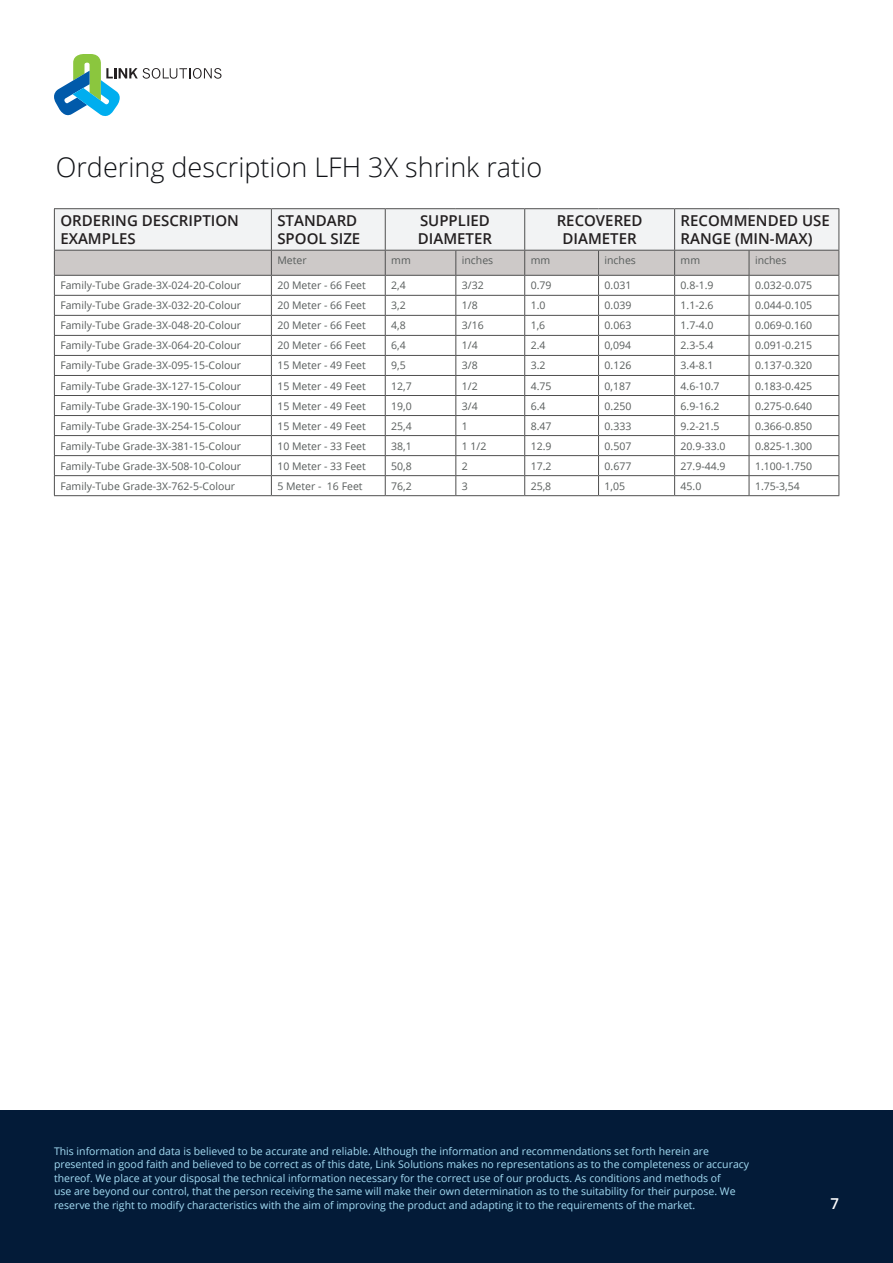
<style>
.page{position:relative;width:893px;height:1263px;background:#fff}
.page>*{position:absolute;margin:0;border:0;box-sizing:border-box;transform-origin:0 0}
.t1{font:300 27px "Open Sans";color:#101216}
.t2{font:600 15px/18px "Open Sans";color:#231f20}
.t3{font:600 15px "Open Sans";color:#fff}
.t4{font:10.5px "Open Sans";color:#575c5b}
.t5{font:10.5px/13.5px "Open Sans";color:#a5def6}
</style>
<div class="page">
<svg style="left:54px;top:209px;width:785px;height:286px"></svg>
<hr style="left:54px;top:495px;width:217px;height:1px;background:#4f4f4f">
<hr style="left:271px;top:495px;width:114px;height:1px;background:#4f4f4f">
<hr style="left:385px;top:495px;width:71px;height:1px;background:#4f4f4f">
<hr style="left:456px;top:495px;width:69px;height:1px;background:#4f4f4f">
<hr style="left:525px;top:495px;width:73px;height:1px;background:#4f4f4f">
<hr style="left:598px;top:495px;width:77px;height:1px;background:#4f4f4f">
<hr style="left:675px;top:495px;width:74px;height:1px;background:#4f4f4f">
<hr style="left:749px;top:495px;width:90px;height:1px;background:#4f4f4f">
<hr style="left:54px;top:208px;width:217px;height:1px;background:#4f4f4f">
<hr style="left:54px;top:209px;width:1px;height:41px;background:#4f4f4f">
<hr style="left:271px;top:208px;width:114px;height:1px;background:#4f4f4f">
<hr style="left:271px;top:209px;width:1px;height:41px;background:#4f4f4f">
<hr style="left:385px;top:208px;width:71px;height:1px;background:#4f4f4f">
<hr style="left:385px;top:209px;width:1px;height:41px;background:#4f4f4f">
<hr style="left:456px;top:208px;width:69px;height:1px;background:#4f4f4f">
<hr style="left:525px;top:208px;width:73px;height:1px;background:#4f4f4f">
<hr style="left:524px;top:209px;width:1px;height:41px;background:#4f4f4f">
<hr style="left:598px;top:208px;width:77px;height:1px;background:#4f4f4f">
<hr style="left:675px;top:208px;width:74px;height:1px;background:#4f4f4f">
<hr style="left:674px;top:209px;width:1px;height:41px;background:#4f4f4f">
<hr style="left:749px;top:208px;width:90px;height:1px;background:#4f4f4f">
<hr style="left:838px;top:209px;width:1px;height:41px;background:#4f4f4f">
<hr style="left:54px;top:250px;width:217px;height:1px;background:#4f4f4f">
<hr style="left:271px;top:250px;width:114px;height:1px;background:#4f4f4f">
<hr style="left:385px;top:250px;width:71px;height:1px;background:#4f4f4f">
<hr style="left:456px;top:250px;width:69px;height:1px;background:#4f4f4f">
<hr style="left:525px;top:250px;width:73px;height:1px;background:#4f4f4f">
<hr style="left:598px;top:250px;width:77px;height:1px;background:#4f4f4f">
<hr style="left:675px;top:250px;width:74px;height:1px;background:#4f4f4f">
<hr style="left:749px;top:250px;width:90px;height:1px;background:#4f4f4f">
<hr style="left:271px;top:275px;width:114px;height:1px;background:#4f4f4f">
<hr style="left:271px;top:295px;width:114px;height:1px;background:#4f4f4f">
<div style="left:0;top:1111px;width:893px;height:152px;background:#031b38"></div>
<svg style="left:54px;top:54px;width:167px;height:62px"></svg>
<p class="t1" style="left:56px;top:148px;width:488px">Ordering description LFH 3X shrink ratio</p>
<p class="t2" style="left:60px;top:211px;width:180px">ORDERING DESCRIPTION</p>
<p class="t2" style="left:60px;top:229px;width:77px">EXAMPLES</p>
<p class="t2" style="left:418px;top:211px;width:76px">SUPPLIED<br>DIAMETER</p>
<p class="t2" style="left:557px;top:211px;width:87px;text-align:center">RECOVERED<br>DIAMETER</p>
<p class="t2" style="left:681px;top:211px;width:151px">RECOMMENDED USE<br>RANGE (MIN-MAX)</p>
<p class="t2" style="left:277px;top:211px;width:81px">STANDARD</p>
<p class="t2" style="left:277px;top:229px;width:84px">SPOOL SIZE</p>
<p class="t4" style="left:277px;top:253px;width:31px">Meter</p>
<p class="t4" style="left:391px;top:253px;width:21px">mm</p>
<p class="t4" style="left:462px;top:253px;width:33px">inches</p>
<p class="t4" style="left:531px;top:253px;width:21px">mm</p>
<p class="t4" style="left:604px;top:253px;width:33px">inches</p>
<p class="t4" style="left:681px;top:253px;width:21px">mm</p>
<p class="t4" style="left:755px;top:253px;width:33px">inches</p>
<p class="t4" style="left:60px;top:278px;width:182px">Family-Tube Grade-3X-024-20-Colour</p>
<p class="t4" style="left:277px;top:278px;width:90px">20 Meter - 66 Feet</p>
<p class="t4" style="left:391px;top:278px;width:16px">2,4</p>
<p class="t4" style="left:462px;top:278px;width:23px">3/32</p>
<p class="t4" style="left:531px;top:278px;width:22px">0.79</p>
<p class="t4" style="left:604px;top:278px;width:28px">0.031</p>
<p class="t4" style="left:681px;top:278px;width:34px">0.8-1.9</p>
<p class="t4" style="left:755px;top:278px;width:59px">0.032-0.075</p>
<p class="t4" style="left:60px;top:298px;width:182px">Family-Tube Grade-3X-032-20-Colour</p>
<p class="t4" style="left:277px;top:298px;width:90px">20 Meter - 66 Feet</p>
<p class="t4" style="left:391px;top:298px;width:16px">3,2</p>
<p class="t4" style="left:462px;top:298px;width:17px">1/8</p>
<p class="t4" style="left:531px;top:298px;width:16px">1.0</p>
<p class="t4" style="left:604px;top:298px;width:28px">0.039</p>
<p class="t4" style="left:681px;top:298px;width:34px">1.1-2.6</p>
<p class="t4" style="left:755px;top:298px;width:59px">0.044-0.105</p>
<p class="t4" style="left:60px;top:318px;width:182px">Family-Tube Grade-3X-048-20-Colour</p>
<p class="t4" style="left:277px;top:318px;width:90px">20 Meter - 66 Feet</p>
<p class="t4" style="left:391px;top:318px;width:16px">4,8</p>
<p class="t4" style="left:462px;top:318px;width:23px">3/16</p>
<p class="t4" style="left:531px;top:318px;width:16px">1,6</p>
<p class="t4" style="left:604px;top:318px;width:28px">0.063</p>
<p class="t4" style="left:681px;top:318px;width:34px">1.7-4.0</p>
<p class="t4" style="left:755px;top:318px;width:59px">0.069-0.160</p>
<p class="t4" style="left:60px;top:338px;width:182px">Family-Tube Grade-3X-064-20-Colour</p>
<p class="t4" style="left:277px;top:338px;width:90px">20 Meter - 66 Feet</p>
<p class="t4" style="left:391px;top:338px;width:16px">6,4</p>
<p class="t4" style="left:462px;top:338px;width:17px">1/4</p>
<p class="t4" style="left:531px;top:338px;width:16px">2.4</p>
<p class="t4" style="left:604px;top:338px;width:28px">0,094</p>
<p class="t4" style="left:681px;top:338px;width:34px">2.3-5.4</p>
<p class="t4" style="left:755px;top:338px;width:59px">0.091-0.215</p>
<p class="t4" style="left:60px;top:358px;width:182px">Family-Tube Grade-3X-095-15-Colour</p>
<p class="t4" style="left:277px;top:358px;width:90px">15 Meter - 49 Feet</p>
<p class="t4" style="left:391px;top:358px;width:16px">9,5</p>
<p class="t4" style="left:462px;top:358px;width:17px">3/8</p>
<p class="t4" style="left:531px;top:358px;width:16px">3.2</p>
<p class="t4" style="left:604px;top:358px;width:28px">0.126</p>
<p class="t4" style="left:681px;top:358px;width:34px">3.4-8.1</p>
<p class="t4" style="left:755px;top:358px;width:59px">0.137-0.320</p>
<p class="t4" style="left:60px;top:378px;width:182px">Family-Tube Grade-3X-127-15-Colour</p>
<p class="t4" style="left:277px;top:378px;width:90px">15 Meter - 49 Feet</p>
<p class="t4" style="left:391px;top:378px;width:22px">12,7</p>
<p class="t4" style="left:462px;top:378px;width:17px">1/2</p>
<p class="t4" style="left:531px;top:378px;width:22px">4.75</p>
<p class="t4" style="left:604px;top:378px;width:28px">0,187</p>
<p class="t4" style="left:681px;top:378px;width:40px">4.6-10.7</p>
<p class="t4" style="left:755px;top:378px;width:59px">0.183-0.425</p>
<p class="t4" style="left:60px;top:398px;width:182px">Family-Tube Grade-3X-190-15-Colour</p>
<p class="t4" style="left:277px;top:398px;width:90px">15 Meter - 49 Feet</p>
<p class="t4" style="left:391px;top:398px;width:22px">19,0</p>
<p class="t4" style="left:462px;top:398px;width:17px">3/4</p>
<p class="t4" style="left:531px;top:398px;width:16px">6.4</p>
<p class="t4" style="left:604px;top:398px;width:28px">0.250</p>
<p class="t4" style="left:681px;top:398px;width:40px">6.9-16.2</p>
<p class="t4" style="left:755px;top:398px;width:59px">0.275-0.640</p>
<p class="t4" style="left:60px;top:419px;width:182px">Family-Tube Grade-3X-254-15-Colour</p>
<p class="t4" style="left:277px;top:419px;width:90px">15 Meter - 49 Feet</p>
<p class="t4" style="left:391px;top:419px;width:22px">25,4</p>
<p class="t4" style="left:462px;top:419px;width:8px">1</p>
<p class="t4" style="left:531px;top:419px;width:22px">8.47</p>
<p class="t4" style="left:604px;top:419px;width:28px">0.333</p>
<p class="t4" style="left:681px;top:419px;width:40px">9.2-21.5</p>
<p class="t4" style="left:755px;top:419px;width:59px">0.366-0.850</p>
<p class="t4" style="left:60px;top:439px;width:182px">Family-Tube Grade-3X-381-15-Colour</p>
<p class="t4" style="left:277px;top:439px;width:90px">10 Meter - 33 Feet</p>
<p class="t4" style="left:391px;top:439px;width:22px">38,1</p>
<p class="t4" style="left:462px;top:439px;width:26px">1 1/2</p>
<p class="t4" style="left:531px;top:439px;width:22px">12.9</p>
<p class="t4" style="left:604px;top:439px;width:28px">0.507</p>
<p class="t4" style="left:681px;top:439px;width:47px">20.9-33.0</p>
<p class="t4" style="left:755px;top:439px;width:59px">0.825-1.300</p>
<p class="t4" style="left:60px;top:459px;width:182px">Family-Tube Grade-3X-508-10-Colour</p>
<p class="t4" style="left:277px;top:459px;width:90px">10 Meter - 33 Feet</p>
<p class="t4" style="left:391px;top:459px;width:22px">50,8</p>
<p class="t4" style="left:462px;top:459px;width:8px">2</p>
<p class="t4" style="left:531px;top:459px;width:22px">17.2</p>
<p class="t4" style="left:604px;top:459px;width:28px">0.677</p>
<p class="t4" style="left:681px;top:459px;width:47px">27.9-44.9</p>
<p class="t4" style="left:755px;top:459px;width:59px">1.100-1.750</p>
<p class="t4" style="left:60px;top:479px;width:176px">Family-Tube Grade-3X-762-5-Colour</p>
<p class="t4" style="left:277px;top:479px;width:87px">5 Meter - 16 Feet</p>
<p class="t4" style="left:391px;top:479px;width:22px">76,2</p>
<p class="t4" style="left:462px;top:479px;width:8px">3</p>
<p class="t4" style="left:531px;top:479px;width:22px">25,8</p>
<p class="t4" style="left:604px;top:479px;width:22px">1,05</p>
<p class="t4" style="left:681px;top:479px;width:22px">45.0</p>
<p class="t4" style="left:755px;top:479px;width:46px">1.75-3,54</p>
<p class="t5" style="left:54px;top:1144px;width:697px">This information and data is believed to be accurate and reliable. Although the information and recommendations set forth herein are presented in good faith and believed to be correct as of this date, Link Solutions makes no representations as to the completeness or accuracy thereof. We place at your disposal the technical information necessary for the correct use of our products. As conditions and methods of<br>use are beyond our control, that the person receiving the same will make their own determination as to the suitability for their purpose. We reserve the right to modify characteristics with the aim of improving the product and adapting it to the requirements of the market.</p>
<h2 class="t3" style="left:830px;top:1193px;width:10px">7</h2>
</div>
